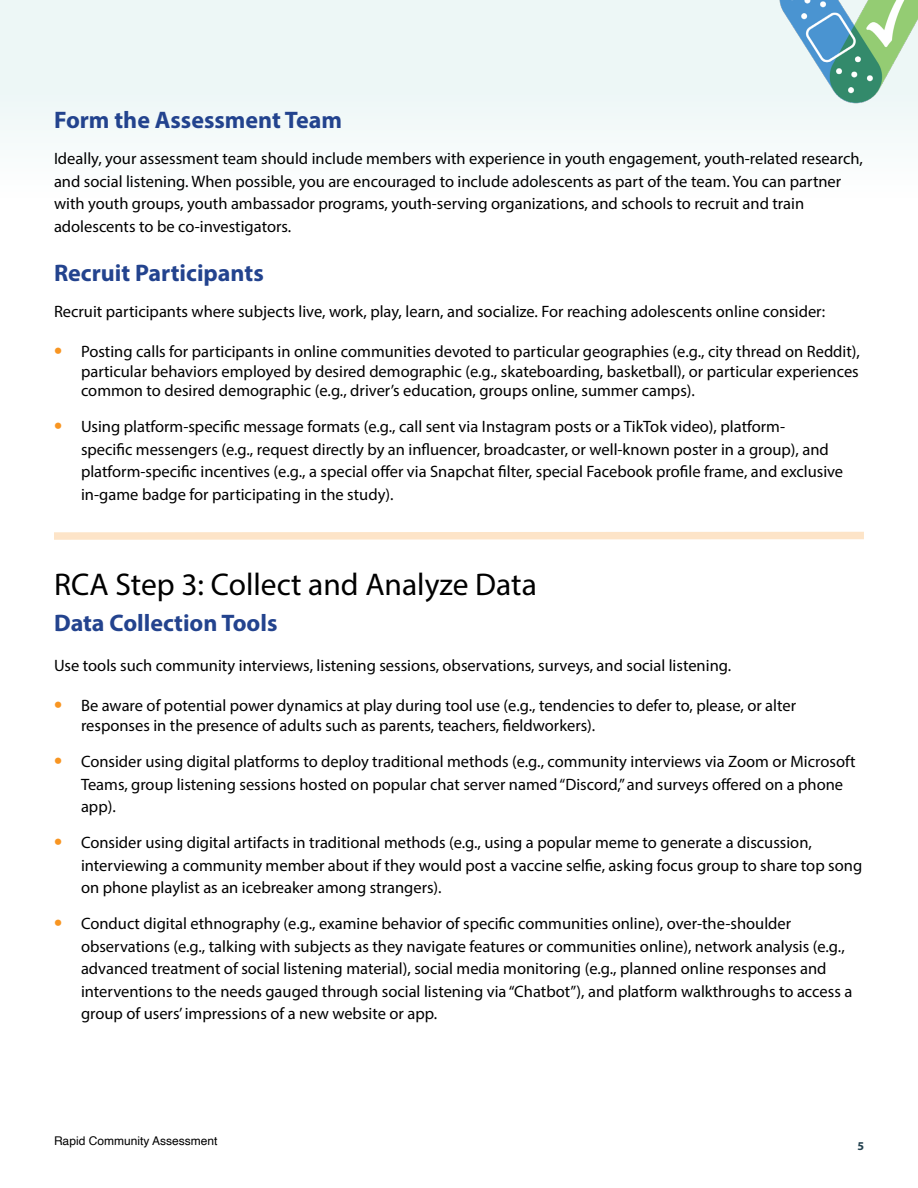
<style>
.page{position:relative;width:918px;height:1188px;background:#fff}
.page>*{position:absolute;margin:0;border:0;box-sizing:border-box;transform-origin:0 0}
.t1{font:31.5px "Myriad Pro";color:#000}
.t2{font:700 24px "Myriad Pro";color:#23438e}
.p_list{font:16.5px/22.5px "Myriad Pro";color:#000}
.t3{font:12px "Helvetica";color:#000}
.t4{font:700 12px "Myriad Pro";color:#22404e}
.s1{font-weight:700;font-size:24px;color:#f89521}
</style>
<div class="page">
<div style="left:0;top:0;width:918px;height:137px;background:#edf7f6"></div>
<img style="left:775px;top:0;width:143px;height:107px">
<svg style="left:54px;top:531px;width:810px;height:9px;background:#fde8d1"></svg>
<h3 class="t2" style="left:54px;top:104px;width:290px">Form the Assessment Team</h3>
<p class="p_list" style="left:54px;top:147px;width:811px">Ideally, your assessment team should include members with experience in youth engagement, youth-related research, and social listening. When possible, you are encouraged to include adolescents as part of the team. You can partner with youth groups, youth ambassador programs, youth-serving organizations, and schools to recruit and train adolescents to be co-investigators.</p>
<h3 class="t2" style="left:54px;top:257px;width:211px">Recruit Participants</h3>
<p class="p_list" style="left:54px;top:300px;width:773px">Recruit participants where subjects live, work, play, learn, and socialize. For reaching adolescents online consider:</p>
<p class="p_list" style="left:81px;top:341px;width:781px;line-height:19.8px;text-align:justify;text-indent:-27px"><span class="s1">•</span> Posting calls for participants in online communities devoted to particular geographies (e.g., city thread on Reddit), particular behaviors employed by desired demographic (e.g., skateboarding, basketball), or particular experiences common to desired demographic (e.g., driver’s education, groups online, summer camps).</p>
<p class="p_list" style="left:81px;top:415px;width:764px;text-indent:-27px"><span class="s1">•</span> Using platform-specific message formats (e.g., call sent via Instagram posts or a TikTok video), platform-<br>specific messengers (e.g., request directly by an influencer, broadcaster, or well-known poster in a group), and platform-specific incentives (e.g., a special offer via Snapchat filter, special Facebook profile frame, and exclusive in-game badge for participating in the study).</p>
<h2 class="t1" style="left:54px;top:565px;width:484px">RCA Step 3: Collect and Analyze Data</h2>
<h3 class="t2" style="left:54px;top:607px;width:225px">Data Collection Tools</h3>
<p class="p_list" style="left:54px;top:654px;width:679px">Use tools such community interviews, listening sessions, observations, surveys, and social listening.</p>
<p class="p_list" style="left:81px;top:696px;width:717px;line-height:19.8px;text-indent:-27px"><span class="s1">•</span> Be aware of potential power dynamics at play during tool use (e.g., tendencies to defer to, please, or alter responses in the presence of adults such as parents, teachers, fieldworkers).</p>
<p class="p_list" style="left:81px;top:750px;width:776px;text-indent:-27px"><span class="s1">•</span> Consider using digital platforms to deploy traditional methods (e.g., community interviews via Zoom or Microsoft<br>Teams, group listening sessions hosted on popular chat server named “Discord,” and surveys offered on a phone app).</p>
<p class="p_list" style="left:81px;top:831px;width:783px;text-indent:-27px"><span class="s1">•</span> Consider using digital artifacts in traditional methods (e.g., using a popular meme to generate a discussion, interviewing a community member about if they would post a vaccine selfie, asking focus group to share top song on phone playlist as an icebreaker among strangers).</p>
<p class="p_list" style="left:81px;top:912px;width:773px;text-indent:-27px"><span class="s1">•</span> Conduct digital ethnography (e.g., examine behavior of specific communities online), over-the-shoulder observations (e.g., talking with subjects as they navigate features or communities online), network analysis (e.g., advanced treatment of social listening material), social media monitoring (e.g., planned online responses and interventions to the needs gauged through social listening via “Chatbot”), and platform walkthroughs to access a group of users’ impressions of a new website or app.</p>
<p class="t3" style="left:54px;top:1131px;width:165px">Rapid Community Assessment</p>
<p class="t4" style="left:857px;top:1138px;width:8px">5</p>
</div>
